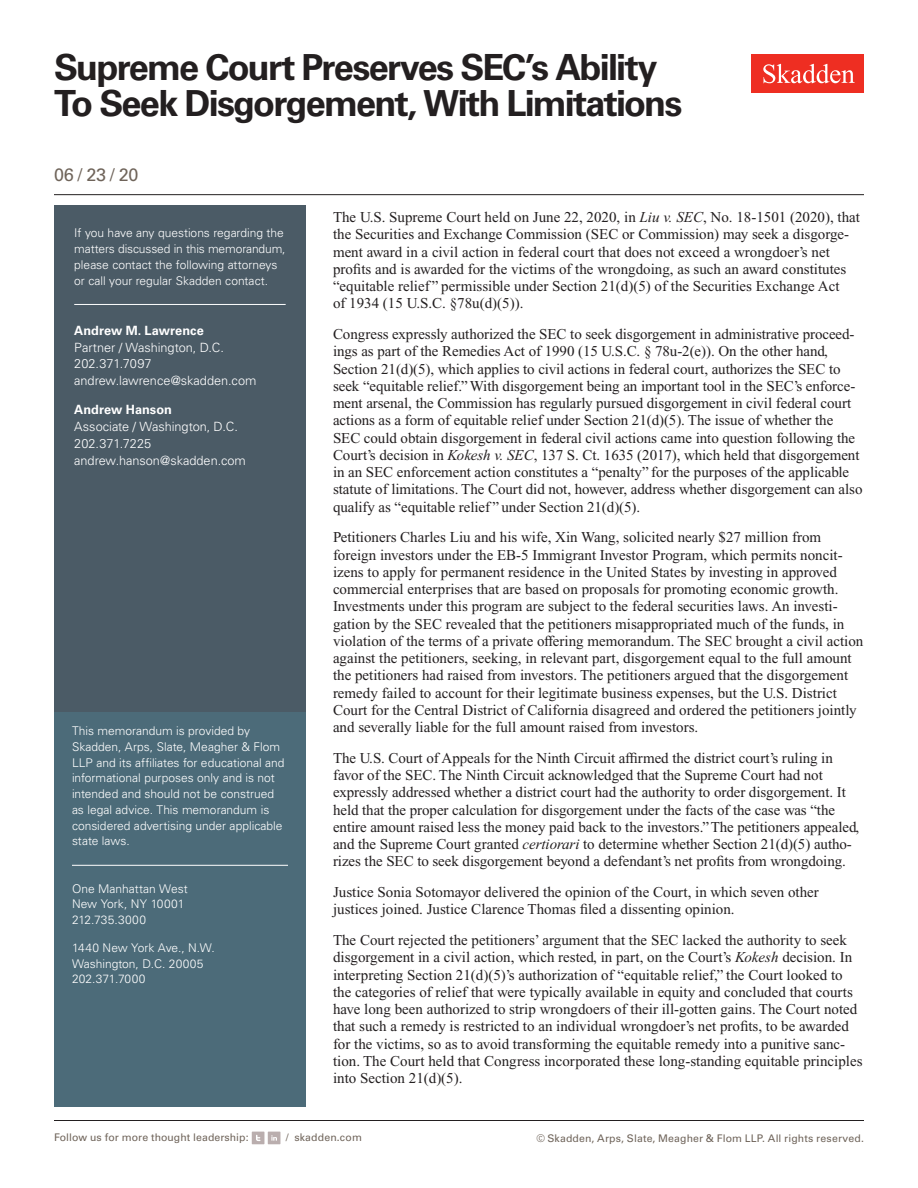
<style>
.page{position:relative;width:918px;height:1188px;background:#fff}
.page>*{position:absolute;margin:0;border:0;box-sizing:border-box;transform-origin:0 0}
.t1{font:700 36px "Univers LT Std";letter-spacing:-.05em;color:#231f20}
.Date{font:18px "Univers LT Std";color:#6f645a}
.Main_Body{font:15px/17.2px "Times New Roman PS Std";color:#231f20}
.Contacts{font:300 12.75px "Univers LT Std";color:#fff}
.Contacts_Name{font:700 12.75px "Univers LT Std";letter-spacing:.005em;color:#fff}
.Sidebar_body_rule_be{font:300 12px/15.8px "Univers LT Std";color:#fff}
.Sidebar_body{font:300 12px/15.8px "Univers LT Std";color:#fff}
.Firm_Address{font:300 12px/15.8px "Univers LT Std";color:#fff}
.t2{font:10.5px "Univers LT Std";letter-spacing:.01em;color:#6f645a}
.s1{font-style:italic}
</style>
<div class="page">
<div style="left:752px;top:54px;width:112px;height:39px;background:#ee2e22"></div>
<svg style="left:763px;top:64px;width:92px;height:19px"></svg>
<hr style="left:54px;top:1120px;width:810px;height:1px;background:#231f20">
<hr style="left:54px;top:194px;width:810px;height:1px;background:#231f20">
<div style="left:252px;top:1132px;width:12px;height:12px;background:#baaeae"></div>
<svg style="left:256px;top:1135px;width:4px;height:6px"></svg>
<div style="left:268px;top:1132px;width:12px;height:12px;background:#baaeae"></div>
<svg style="left:271px;top:1135px;width:6px;height:6px"></svg>
<div style="left:54px;top:708px;width:252px;height:399px;background:#4c6b79"></div>
<hr style="left:72px;top:865px;width:216px;height:1px;background:#fff">
<div style="left:54px;top:206px;width:252px;height:506px;background:#4b5b66"></div>
<hr style="left:74px;top:304px;width:212px;height:1px;background:#fff">
<h1 class="t1" style="left:54px;top:46px;width:605px">Supreme Court Preserves SEC’s Ability</h1>
<h1 class="t1" style="left:54px;top:82px;width:630px">To Seek Disgorgement, With Limitations</h1>
<p class="Date" style="left:54px;top:164px;width:86px">06 / 23 / 20</p>
<p class="Sidebar_body_rule_be" style="left:74px;top:225px;width:213px">If you have any questions regarding the matters discussed in this memorandum, please contact the following attorneys or call your regular Skadden contact.</p>
<p class="Sidebar_body" style="left:72px;top:226px;width:190px">If you have any questions regarding the matter di cussed in this<br>m morandum, please contact he attorne s list d on the last page or</p>
<p class="Contacts_Name" style="left:74px;top:323px;width:131px">Andrew M. Lawrence</p>
<p class="Contacts" style="left:74px;top:339px;width:151px">Partner / Washington, D.C.</p>
<p class="Contacts" style="left:74px;top:356px;width:79px">202.371.7097</p>
<p class="Contacts" style="left:74px;top:373px;width:184px">andrew.lawrence@skadden.com</p>
<p class="Contacts_Name" style="left:74px;top:402px;width:99px">Andrew Hanson</p>
<p class="Contacts" style="left:74px;top:419px;width:165px">Associate / Washington, D.C.</p>
<p class="Contacts" style="left:74px;top:436px;width:79px">202.371.7225</p>
<p class="Contacts" style="left:74px;top:453px;width:173px">andrew.hanson@skadden.com</p>
<p class="Sidebar_body_rule_be" style="left:72px;top:723px;width:214px">This memorandum is provided by Skadden, Arps, Slate, Meagher &amp; Flom LLP and its affiliates for educational and informational purposes only and is not intended and should not be construed as legal advice. This memorandum is considered advertising under applicable state laws.</p>
<p class="Firm_Address" style="left:72px;top:881px;width:117px">One Manhattan West<br>New York, NY 10001<br>212.735.3000</p>
<p class="Firm_Address" style="left:72px;top:940px;width:144px">1440 New York Ave., N.W.<br>Washington, D.C. 20005<br>202.371.7000</p>
<p class="Main_Body" style="left:333px;top:208px;width:529px">The U.S. Supreme Court held on June 22, 2020, in <span class="s1">Liu v. SEC</span>, No. 18-1501 (2020), that the Securities and Exchange Commission (SEC or Commission) may seek a disgorge&shy;ment award in a civil action in federal court that does not exceed a wrongdoer’s net profits and is awarded for the victims of the wrongdoing, as such an award constitutes “equitable relief ” permissible under Section 21(d)(5) of the Securities Exchange Act<br>of 1934 (15 U.S.C. §78u(d)(5)).</p>
<p class="Main_Body" style="left:333px;top:325px;width:531px">Congress expressly authorized the SEC to seek disgorgement in administrative proceed&shy;ings as part of the Remedies Act of 1990 (15 U.S.C. § 78u-2(e)). On the other hand, Section 21(d)(5), which applies to civil actions in federal court, authorizes the SEC to seek “equitable relief.” With disgorgement being an important tool in the SEC’s enforce&shy;ment arsenal, the Commission has regularly pursued disgorgement in civil federal court actions as a form of equitable relief under Section 21(d)(5). The issue of whether the SEC could obtain disgorgement in federal civil actions came into question following the Court’s decision in <span class="s1">Kokesh v. SEC</span>, 137 S. Ct. 1635 (2017), which held that disgorgement in an SEC enforcement action constitutes a “penalty” for the purposes of the applicable statute of limitations. The Court did not, however, address whether disgorgement can also qualify as “equitable relief ” under Section 21(d)(5).</p>
<p class="Main_Body" style="left:333px;top:529px;width:532px">Petitioners Charles Liu and his wife, Xin Wang, solicited nearly $27 million from foreign investors under the EB-5 Immigrant Investor Program, which permits noncit&shy;izens to apply for permanent residence in the United States by investing in approved commercial enterprises that are based on proposals for promoting economic growth.<br>Investments under this program are subject to the federal securities laws. An investi&shy;gation by the SEC revealed that the petitioners misappropriated much of the funds, in violation of the terms of a private offering memorandum. The SEC brought a civil action against the petitioners, seeking, in relevant part, disgorgement equal to the full amount the petitioners had raised from investors. The petitioners argued that the disgorgement remedy failed to account for their legitimate business expenses, but the U.S. District Court for the Central District of California disagreed and ordered the petitioners jointly and severally liable for the full amount raised from investors.</p>
<p class="Main_Body" style="left:333px;top:749px;width:528px">The U.S. Court of Appeals for the Ninth Circuit affirmed the district court’s ruling in favor of the SEC. The Ninth Circuit acknowledged that the Supreme Court had not expressly addressed whether a district court had the authority to order disgorgement. It held that the proper calculation for disgorgement under the facts of the case was “the entire amount raised less the money paid back to the investors.” The petitioners appealed, and the Supreme Court granted <span class="s1">certiorari</span> to determine whether Section 21(d)(5) autho&shy;rizes the SEC to seek disgorgement beyond a defendant’s net profits from wrongdoing.</p>
<p class="Main_Body" style="left:333px;top:883px;width:487px">Justice Sonia Sotomayor delivered the opinion of the Court, in which seven other justices joined. Justice Clarence Thomas filed a dissenting opinion.</p>
<p class="Main_Body" style="left:333px;top:931px;width:531px">The Court rejected the petitioners’ argument that the SEC lacked the authority to seek disgorgement in a civil action, which rested, in part, on the Court’s <span class="s1">Kokesh</span> decision. In interpreting Section 21(d)(5)’s authorization of “equitable relief,” the Court looked to the categories of relief that were typically available in equity and concluded that courts have long been authorized to strip wrongdoers of their ill-gotten gains. The Court noted that such a remedy is restricted to an individual wrongdoer’s net profits, to be awarded for the victims, so as to avoid transforming the equitable remedy into a punitive sanc&shy;tion. The Court held that Congress incorporated these long-standing equitable principles into Section 21(d)(5).</p>
<p class="t2" style="left:54px;top:1131px;width:196px">Follow us for more thought leadership:</p>
<p class="t2" style="left:286px;top:1131px;width:77px">/ skadden.com</p>
<p class="t2" style="left:536px;top:1132px;width:329px">© Skadden, Arps, Slate, Meagher &amp; Flom LLP. All rights reserved.</p>
</div>
